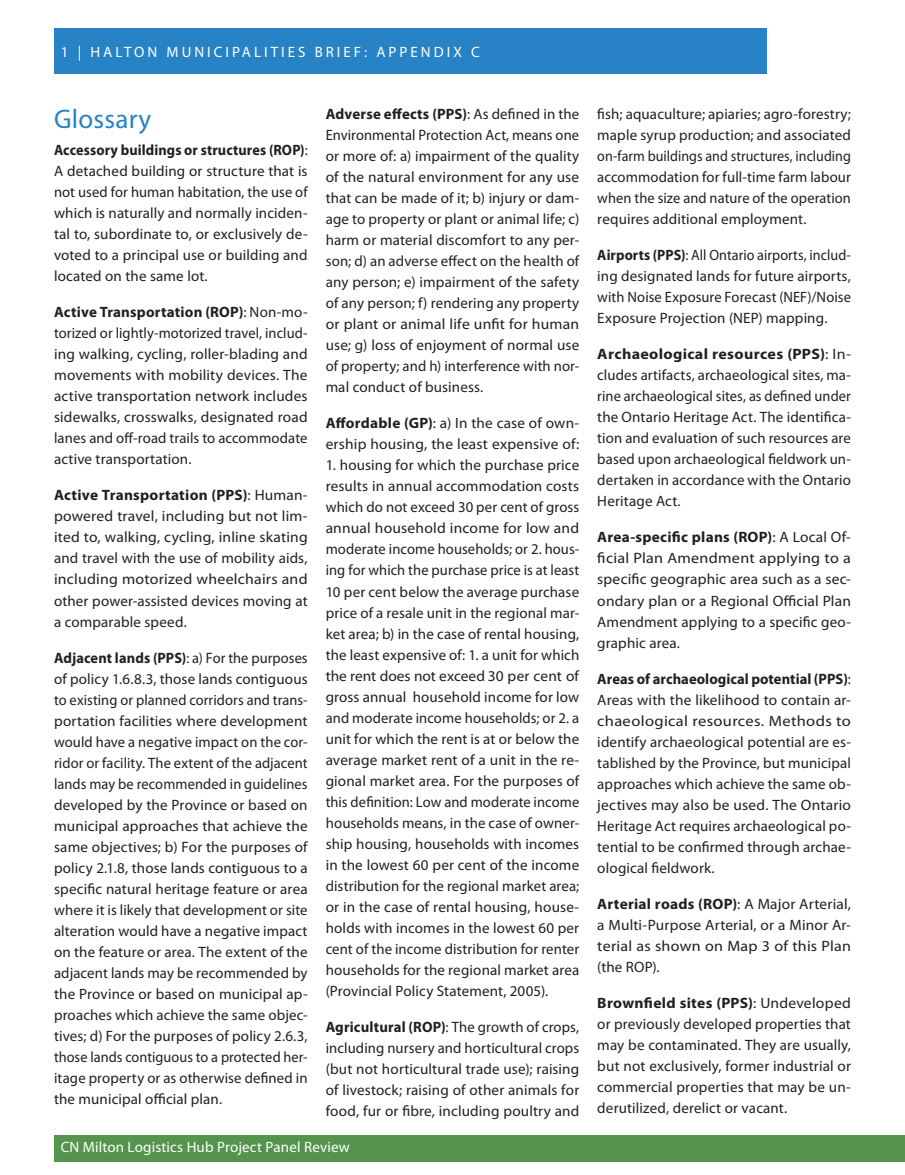
<style>
.page{position:relative;width:905px;height:1175px;background:#fff}
.page>*{position:absolute;margin:0;border:0;box-sizing:border-box;transform-origin:0 0}
.Heading2{font:27px "Myriad Pro";letter-spacing:.01em;color:#2783c5}
.t1{font:15px/21px "Myriad Pro";letter-spacing:.01em;color:#231f20;text-align:justify}
.t2{font:15px/21px "Myriad Pro";letter-spacing:.01em;color:#231f20;text-align:justify;scale:.96 1}
.t3{font:15px/21px "Myriad Pro";letter-spacing:.01em;color:#231f20;text-align:justify;scale:1.06 1}
.t4{font:15px/21px "Myriad Pro";letter-spacing:.01em;color:#231f20;text-align:justify;scale:.95 1}
.t5{font:15px/21px "Myriad Pro";letter-spacing:.01em;color:#231f20;text-align:justify;scale:1.04 1}
.t6{font:15px/21px "Myriad Pro";letter-spacing:.01em;color:#231f20;text-align:justify;scale:.94 1}
.Heading3{font:15px "Myriad Pro";letter-spacing:.01em;color:#fff}
.Header_Master_page{font:15px "Myriad Pro";letter-spacing:.2em;color:#fefefe}
.s1{font-weight:700}
</style>
<div class="page">
<div style="left:54px;top:28px;width:712px;height:46px;background:#2783c5"></div>
<div style="left:54px;top:1134px;width:850px;height:27px;background:#54944d"></div>
<p class="Header_Master_page" style="left:61px;top:43px;width:420px">1 | HALTON MUNICIPALITIES BRIEF: APPENDIX C</p>
<p class="Heading2" style="left:54px;top:103px;width:99px">Glossary</p>
<p class="t4" style="left:54px;top:139px;width:268px"><span class="s1">Accessory buildings or structures (ROP)</span>:<br>A detached building or structure that is not used for human habitation, the use of which is naturally and normally inciden&shy;tal to, subordinate to, or exclusively de&shy;voted to a principal use or building and located on the same lot.</p>
<p class="t1" style="left:54px;top:301px;width:255px"><span class="s1">Active Transportation (ROP)</span>: Non-mo&shy;torized or lightly-motorized travel, includ&shy;ing walking, cycling, roller-blading and movements with mobility devices. The active transportation network includes sidewalks, crosswalks, designated road lanes and off-road trails to accommodate active transportation.</p>
<p class="t1" style="left:54px;top:484px;width:255px"><span class="s1">Active Transportation (PPS)</span>: Human&shy;powered travel, including but not lim&shy;ited to, walking, cycling, inline skating and travel with the use of mobility aids, including motorized wheelchairs and other power-assisted devices moving at a comparable speed.</p>
<p class="t2" style="left:54px;top:646px;width:266px"><span class="s1">Adjacent lands (PPS)</span>: a) For the purposes of policy 1.6.8.3, those lands contiguous to existing or planned corridors and trans&shy;portation facilities where development would have a negative impact on the cor&shy;ridor or facility. The extent of the adjacent lands may be recommended in guidelines developed by the Province or based on municipal approaches that achieve the same objectives; b) For the purposes of policy 2.1.8, those lands contiguous to a specific natural heritage feature or area where it is likely that development or site alteration would have a negative impact on the feature or area. The extent of the adjacent lands may be recommended by the Province or based on municipal ap&shy;proaches which achieve the same objec&shy;tives; d) For the purposes of policy 2.6.3, those lands contiguous to a protected her&shy;itage property or as otherwise defined in the municipal official plan.</p>
<p class="t1" style="left:326px;top:103px;width:255px"><span class="s1">Adverse effects (PPS)</span>: As defined in the Environmental Protection Act, means one or more of: a) impairment of the quality of the natural environment for any use that can be made of it; b) injury or dam&shy;age to property or plant or animal life; c) harm or material discomfort to any per&shy;son; d) an adverse effect on the health of any person; e) impairment of the safety of any person; f) rendering any property or plant or animal life unfit for human use; g) loss of enjoyment of normal use of property; and h) interference with nor&shy;mal conduct of business.</p>
<p class="t1" style="left:326px;top:412px;width:255px"><span class="s1">Affordable (GP)</span>: a) In the case of own&shy;ership housing, the least expensive of:</p>
<p class="t1" style="left:326px;top:454px;width:255px">1. housing for which the purchase price results in annual accommodation costs which do not exceed 30 per cent of gross annual household income for low and moderate income households; or 2. hous&shy;ing for which the purchase price is at least 10 per cent below the average purchase price of a resale unit in the regional mar&shy;ket area; b) in the case of rental housing, the least expensive of: 1. a unit for which the rent does not exceed 30 per cent of gross annual household income for low and moderate income households; or 2. a unit for which the rent is at or below the average market rent of a unit in the re&shy;gional market area. For the purposes of this definition: Low and moderate income households means, in the case of owner&shy;ship housing, households with incomes in the lowest 60 per cent of the income distribution for the regional market area; or in the case of rental housing, house&shy;holds with incomes in the lowest 60 per cent of the income distribution for renter households for the regional market area (Provincial Policy Statement, 2005).</p>
<p class="t1" style="left:326px;top:1015px;width:255px"><span class="s1">Agricultural (ROP)</span>: The growth of crops, including nursery and horticultural crops (but not horticultural trade use); raising of livestock; raising of other animals for food, fur or fibre, including poultry and</p>
<p class="Heading3" style="left:61px;top:1138px;width:290px">CN Milton Logistics Hub Project Panel Review</p>
<p class="t1" style="left:597px;top:103px;width:255px">fish; aquaculture; apiaries; agro-forestry; maple syrup production; and associated on-farm buildings and structures, including accommodation for full-time farm labour when the size and nature of the operation requires additional employment.</p>
<p class="t6" style="left:597px;top:244px;width:271px"><span class="s1">Airports (PPS)</span>: All Ontario airports, includ&shy;ing designated lands for future airports, with Noise Exposure Forecast (NEF)/Noise Exposure Projection (NEP) mapping.</p>
<p class="t3" style="left:597px;top:343px;width:241px"><span class="s1">Archaeological resources (PPS)</span>: In&shy;cludes artifacts, archaeological sites, ma&shy;rine archaeological sites, as defined under the Ontario Heritage Act. The identifica&shy;tion and evaluation of such resources are based upon archaeological fieldwork un&shy;dertaken in accordance with the Ontario Heritage Act.</p>
<p class="t1" style="left:597px;top:526px;width:255px"><span class="s1">Area-specific plans (ROP)</span>: A Local Of&shy;ficial Plan Amendment applying to a specific geographic area such as a sec&shy;ondary plan or a Regional Official Plan Amendment applying to a specific geo&shy;graphic area.</p>
<p class="t1" style="left:597px;top:667px;width:255px"><span class="s1">Areas of archaeological potential (PPS)</span>:<br>Areas with the likelihood to contain ar&shy;chaeological resources. Methods to identify archaeological potential are es&shy;tablished by the Province, but municipal approaches which achieve the same ob&shy;jectives may also be used. The Ontario Heritage Act requires archaeological po&shy;tential to be confirmed through archae&shy;ological fieldwork.</p>
<p class="t1" style="left:597px;top:892px;width:255px"><span class="s1">Arterial roads (ROP)</span>: A Major Arterial, a Multi-Purpose Arterial, or a Minor Ar&shy;terial as shown on Map 3 of this Plan (the ROP).</p>
<p class="t5" style="left:597px;top:991px;width:245px"><span class="s1">Brownfield sites (PPS)</span>: Undeveloped or previously developed properties that may be contaminated. They are usually, but not exclusively, former industrial or commercial properties that may be un&shy;derutilized, derelict or vacant.</p>
</div>
